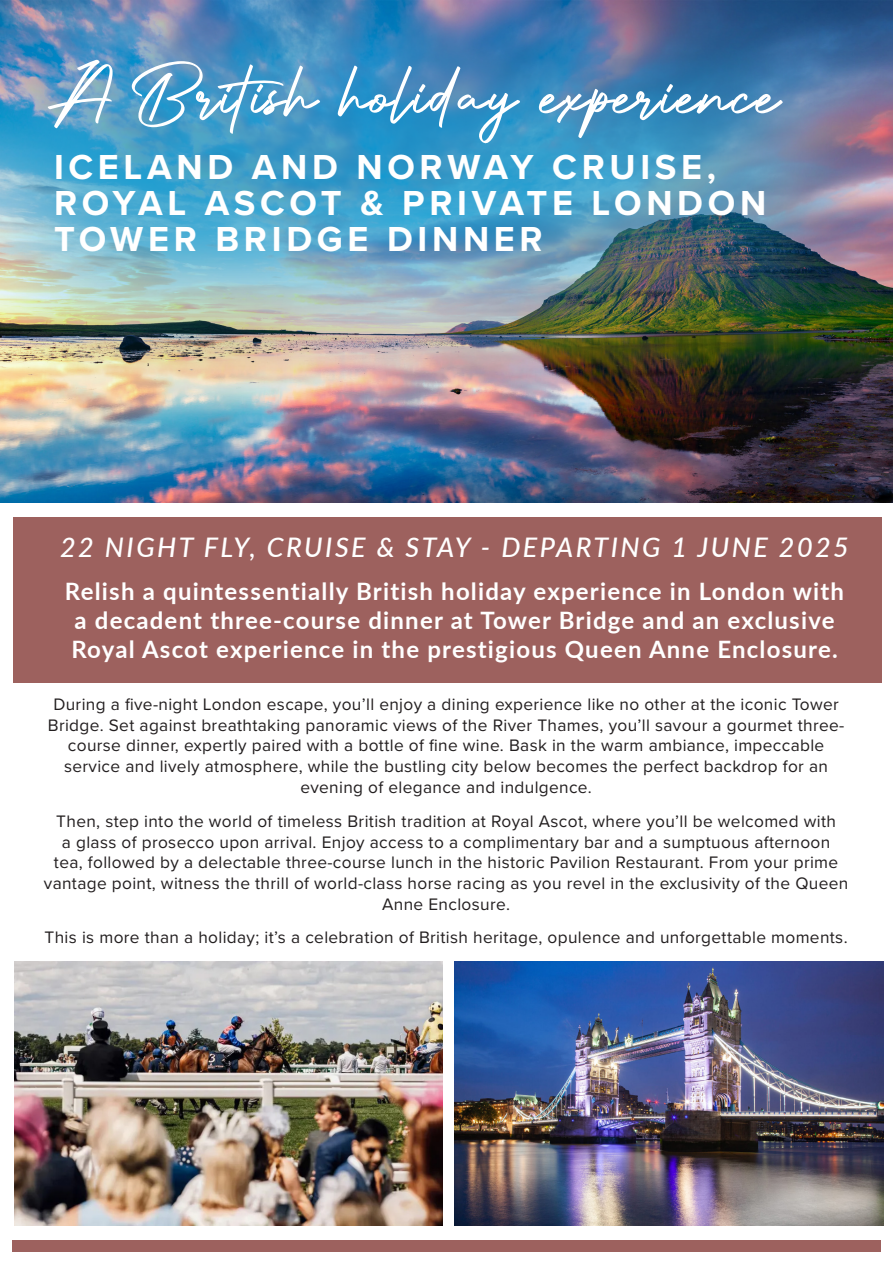
<style>
.page{position:relative;width:893px;height:1263px;background:#fff}
.page>*{position:absolute;margin:0;border:0;box-sizing:border-box;transform-origin:0 0}
.t1{font:87px "Authentic Signature";letter-spacing:.02em;color:#fff}
.t2{font:700 36px/36px "Proxima Nova";letter-spacing:.13em;color:#fff}
.t3{font:italic 500 27px "Lato";letter-spacing:.09em;color:#fff}
.t4{font:700 24px/28.8px "Lato";letter-spacing:.05em;color:#fff}
.t5{font:17.25px/20.7px "Proxima Nova";letter-spacing:.02em;color:#231f20;text-align:center}
</style>
<div class="page">
<img style="left:14px;top:962px;width:428px;height:263px">
<div style="left:13px;top:517px;width:868px;height:166px;background:#9d615e"></div>
<img style="left:1px;top:422px;width:892px;height:80px">
<img style="left:455px;top:962px;width:428px;height:263px">
<div style="left:0;top:0;width:893px;height:422px;background:#0495cc;opacity:.75"></div>
<div style="left:12px;top:1240px;width:869px;height:11px;background:#9d615e"></div>
<p class="t1" style="left:54px;top:47px;width:726px">A British holiday experience</p>
<p class="t2" style="left:54px;top:148px;width:714px">ICELAND AND NORWAY CRUISE,<br>ROYAL ASCOT &amp; PRIVATE LONDON<br>TOWER BRIDGE DINNER</p>
<p class="t3" style="left:60px;top:528px;width:790px">22 NIGHT FLY, CRUISE &amp; STAY - DEPARTING 1 JUNE 2025</p>
<p class="t4" style="left:65px;top:576px;width:781px">Relish a quintessentially British holiday experience in London with a decadent three-course dinner at Tower Bridge and an exclusive<br>Royal Ascot experience in the prestigious Queen Anne Enclosure.</p>
<p class="t5" style="left:48px;top:693px;width:798px">During a five-night London escape, you’ll enjoy a dining experience like no other at the iconic Tower Bridge. Set against breathtaking panoramic views of the River Thames, you’ll savour a gourmet three&shy;course dinner, expertly paired with a bottle of fine wine. Bask in the warm ambiance, impeccable service and lively atmosphere, while the bustling city below becomes the perfect backdrop for an evening of elegance and indulgence.</p>
<p class="t5" style="left:44px;top:810px;width:806px">Then, step into the world of timeless British tradition at Royal Ascot, where you’ll be welcomed with<br>a glass of prosecco upon arrival. Enjoy access to a complimentary bar and a sumptuous afternoon<br>tea, followed by a delectable three-course lunch in the historic Pavilion Restaurant. From your prime vantage point, witness the thrill of world-class horse racing as you revel in the exclusivity of the Queen Anne Enclosure.</p>
<p class="t5" style="left:45px;top:926px;width:804px">This is more than a holiday; it’s a celebration of British heritage, opulence and unforgettable moments.</p>
</div>
